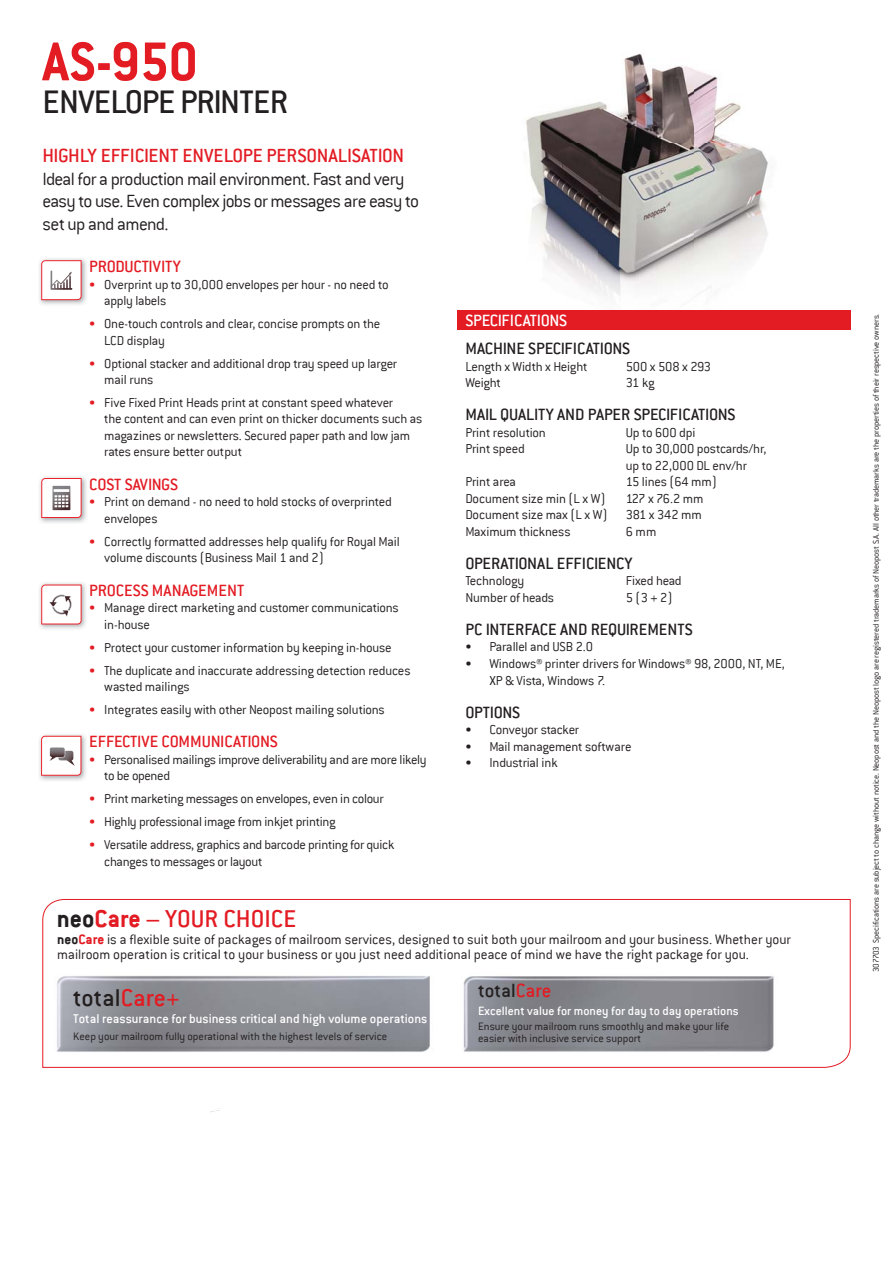
<style>
.page{position:relative;width:893px;height:1263px;background:#fff}
.page>*{position:absolute;margin:0;border:0;box-sizing:border-box;transform-origin:0 0}
.t1{font:700 60px "Conduit ITC";color:#e31b23}
.t2{font:500 36px "Conduit ITC";letter-spacing:-.02em;color:#231f20}
.t3{font:500 26.85px "Conduit ITC";color:#e31b23}
.t4{font:500 26.7px "Conduit ITC";color:#231f20}
.t5{font:500 21px "Conduit ITC";letter-spacing:-.005em;color:#e31b23}
.t6{font:500 21px "Conduit ITC";color:#231f20}
.t7{font:300 19.5px/22.5px "Conduit ITC";letter-spacing:-.035em;color:#231f20}
.t8{font:500 18px "Conduit ITC";letter-spacing:-.01em;color:#231f20}
.t9{font:500 18px "Conduit ITC";letter-spacing:-.01em;color:#e31b23}
.t10{font:500 18px "Conduit ITC";letter-spacing:-.02em;color:#fff}
.t11{font:300 15px/15px "Conduit ITC";color:#231f20}
.t12{font:300 14.25px/16.5px "Conduit ITC";letter-spacing:-.015em;color:#231f20}
.t13{font:500 13.95px "Conduit ITC";color:#fff}
.t14{font:500 13.35px "Conduit ITC";color:#fff}
.t15{font:300 11.85px/11.9px "Conduit ITC";color:#231f20}
.t16{font:300 9px "Conduit ITC";letter-spacing:-.015em;color:#231f20}
.s1{color:#e31b23}
.s2{font-weight:700;color:#231f20}
.s3{font-weight:700}
.s4{font-weight:700;color:#e31b23}
</style>
<div class="page">
<img style="left:526px;top:53px;width:242px;height:243px">
<div style="left:457px;top:310px;width:393px;height:20px;background:#e31b23"></div>
<svg style="left:42px;top:899px;width:809px;height:169px"></svg>
<img style="left:50px;top:973px;width:383px;height:80px">
<img style="left:457px;top:973px;width:321px;height:80px">
<img style="left:39px;top:258px;width:48px;height:47px">
<svg style="left:41px;top:260px;width:41px;height:40px"></svg>
<img style="left:39px;top:476px;width:48px;height:47px">
<svg style="left:41px;top:478px;width:41px;height:40px"></svg>
<img style="left:39px;top:582px;width:47px;height:47px">
<svg style="left:41px;top:584px;width:41px;height:40px"></svg>
<img style="left:39px;top:734px;width:47px;height:47px">
<svg style="left:41px;top:736px;width:40px;height:40px"></svg>
<h1 class="t1" style="left:43px;top:26px;width:157px">AS-950</h1>
<h2 class="t2" style="left:43px;top:82px;width:247px">ENVELOPE PRINTER</h2>
<h3 class="t5" style="left:43px;top:144px;width:363px">HIGHLY EFFICIENT ENVELOPE PERSONALISATION</h3>
<h3 class="t7" style="left:43px;top:167px;width:378px">Ideal for a production mail environment. Fast and very easy to use. Even complex jobs or messages are easy to set up and amend.</h3>
<p class="t9" style="left:89px;top:256px;width:93px">PRODUCTIVITY</p>
<p class="t12" style="left:104px;top:276px;width:286px;text-indent:-15px"><span class="s1">•</span> Overprint up to 30,000 envelopes per hour - no need to apply labels</p>
<p class="t12" style="left:104px;top:315px;width:277px;text-indent:-15px"><span class="s1">•</span> One-touch controls and clear, concise prompts on the<br>LCD display</p>
<p class="t12" style="left:104px;top:355px;width:294px;text-indent:-15px"><span class="s1">•</span> Optional stacker and additional drop tray speed up larger mail runs</p>
<p class="t12" style="left:104px;top:394px;width:320px;text-indent:-15px"><span class="s1">•</span> Five Fixed Print Heads print at constant speed whatever<br>the content and can even print on thicker documents such as magazines or newsletters. Secured paper path and low jam rates ensure better output</p>
<p class="t9" style="left:89px;top:474px;width:90px">COST SAVINGS</p>
<p class="t12" style="left:104px;top:494px;width:289px;text-indent:-15px"><span class="s1">•</span> Print on demand - no need to hold stocks of overprinted envelopes</p>
<p class="t12" style="left:104px;top:533px;width:297px;text-indent:-15px"><span class="s1">•</span> Correctly formatted addresses help qualify for Royal Mail volume discounts (Business Mail 1 and 2)</p>
<p class="t9" style="left:89px;top:580px;width:156px">PROCESS MANAGEMENT</p>
<p class="t12" style="left:104px;top:600px;width:296px;text-indent:-15px"><span class="s1">•</span> Manage direct marketing and customer communications in-house</p>
<p class="t12" style="left:89px;top:639px;width:304px"><span class="s1">•</span> Protect your customer information by keeping in-house</p>
<p class="t12" style="left:104px;top:662px;width:308px;text-indent:-15px"><span class="s1">•</span> The duplicate and inaccurate addressing detection reduces wasted mailings</p>
<p class="t12" style="left:89px;top:701px;width:297px"><span class="s1">•</span> Integrates easily with other Neopost mailing solutions</p>
<p class="t9" style="left:89px;top:732px;width:190px">EFFECTIVE COMMUNICATIONS</p>
<p class="t12" style="left:104px;top:751px;width:324px;text-indent:-15px"><span class="s1">•</span> Personalised mailings improve deliverability and are more likely to be opened</p>
<p class="t12" style="left:89px;top:791px;width:296px"><span class="s1">•</span> Print marketing messages on envelopes, even in colour</p>
<p class="t12" style="left:89px;top:813px;width:248px"><span class="s1">•</span> Highly professional image from inkjet printing</p>
<p class="t12" style="left:104px;top:836px;width:292px;text-indent:-15px"><span class="s1">•</span> Versatile address, graphics and barcode printing for quick changes to messages or layout</p>
<h3 class="t3" style="left:57px;top:903px;width:241px"><span class="s2">neo</span><span class="s3">Care</span> – YOUR CHOICE</h3>
<p class="t10" style="left:465px;top:310px;width:103px">SPECIFICATIONS</p>
<p class="t8" style="left:465px;top:339px;width:166px">MACHINE SPECIFICATIONS</p>
<p class="t12" style="left:465px;top:358px;width:124px">Length x Width x Height</p>
<p class="t12" style="left:626px;top:358px;width:87px">500 x 508 x 293</p>
<p class="t12" style="left:465px;top:375px;width:37px">Weight</p>
<p class="t12" style="left:626px;top:375px;width:30px">31 kg</p>
<p class="t8" style="left:465px;top:405px;width:272px">MAIL QUALITY AND PAPER SPECIFICATIONS</p>
<p class="t12" style="left:465px;top:424px;width:82px">Print resolution</p>
<p class="t12" style="left:626px;top:424px;width:71px">Up to 600 dpi</p>
<p class="t12" style="left:465px;top:441px;width:61px">Print speed</p>
<p class="t12" style="left:626px;top:441px;width:142px">Up to 30,000 postcards/hr, up to 22,000 DL env/hr</p>
<p class="t12" style="left:465px;top:474px;width:52px">Print area</p>
<p class="t12" style="left:626px;top:474px;width:93px">15 lines (64 mm)</p>
<p class="t12" style="left:465px;top:490px;width:142px">Document size min (L x W)</p>
<p class="t12" style="left:626px;top:490px;width:79px">127 x 76.2 mm</p>
<p class="t12" style="left:465px;top:507px;width:144px">Document size max (L x W)</p>
<p class="t12" style="left:626px;top:507px;width:77px">381 x 342 mm</p>
<p class="t12" style="left:465px;top:523px;width:107px">Maximum thickness</p>
<p class="t12" style="left:626px;top:523px;width:32px">6 mm</p>
<p class="t8" style="left:465px;top:553px;width:169px">OPERATIONAL EFFICIENCY</p>
<p class="t12" style="left:465px;top:573px;width:61px">Technology</p>
<p class="t12" style="left:626px;top:573px;width:57px">Fixed head</p>
<p class="t12" style="left:465px;top:589px;width:90px">Number of heads</p>
<p class="t12" style="left:626px;top:589px;width:48px">5 (3 + 2)</p>
<p class="t8" style="left:465px;top:619px;width:229px">PC INTERFACE AND REQUIREMENTS</p>
<p class="t12" style="left:465px;top:639px;width:129px">• Parallel and USB 2.0</p>
<p class="t12" style="left:489px;top:655px;width:297px;text-indent:-24px">• Windows® printer drivers for Windows® 98, 2000, NT, ME,<br>XP &amp; Vista, Windows 7.</p>
<p class="t8" style="left:465px;top:702px;width:56px">OPTIONS</p>
<p class="t12" style="left:465px;top:721px;width:115px">• Conveyor stacker</p>
<p class="t12" style="left:465px;top:738px;width:168px">• Mail management software</p>
<p class="t12" style="left:465px;top:754px;width:94px">• Industrial ink</p>
<p class="t11" style="left:57px;top:932px;width:735px"><span class="s3">neo</span><span class="s4">Care</span> is a flexible suite of packages of mailroom services, designed to suit both your mailroom and your business. Whether your mailroom operation is critical to your business or you just need additional peace of mind we have the right package for you.</p>
<h3 class="t4" style="left:73px;top:982px;width:108px">total<span class="s1">Care+</span></h3>
<p class="t13" style="left:73px;top:1011px;width:356px">Total reassurance for business critical and high volume operations</p>
<p class="t15" style="left:73px;top:1030px;width:315px">Keep your mailroom fully operational with the highest levels of service</p>
<h3 class="t6" style="left:478px;top:979px;width:75px">total<span class="s1">Care</span></h3>
<p class="t14" style="left:478px;top:1003px;width:262px">Excellent value for money for day to day operations</p>
<p class="t15" style="left:478px;top:1020px;width:252px">Ensure your mailroom runs smoothly and make your life easier with inclusive service support</p>
<p class="t16" style="left:871px;top:972px;width:660px;rotate:-90deg">307703 Specifications are subject to change without notice. Neopost and the Neopost logo are registered trademarks of Neopost S.A. All other trademarks are the properties of their respective owners.</p>
</div>
